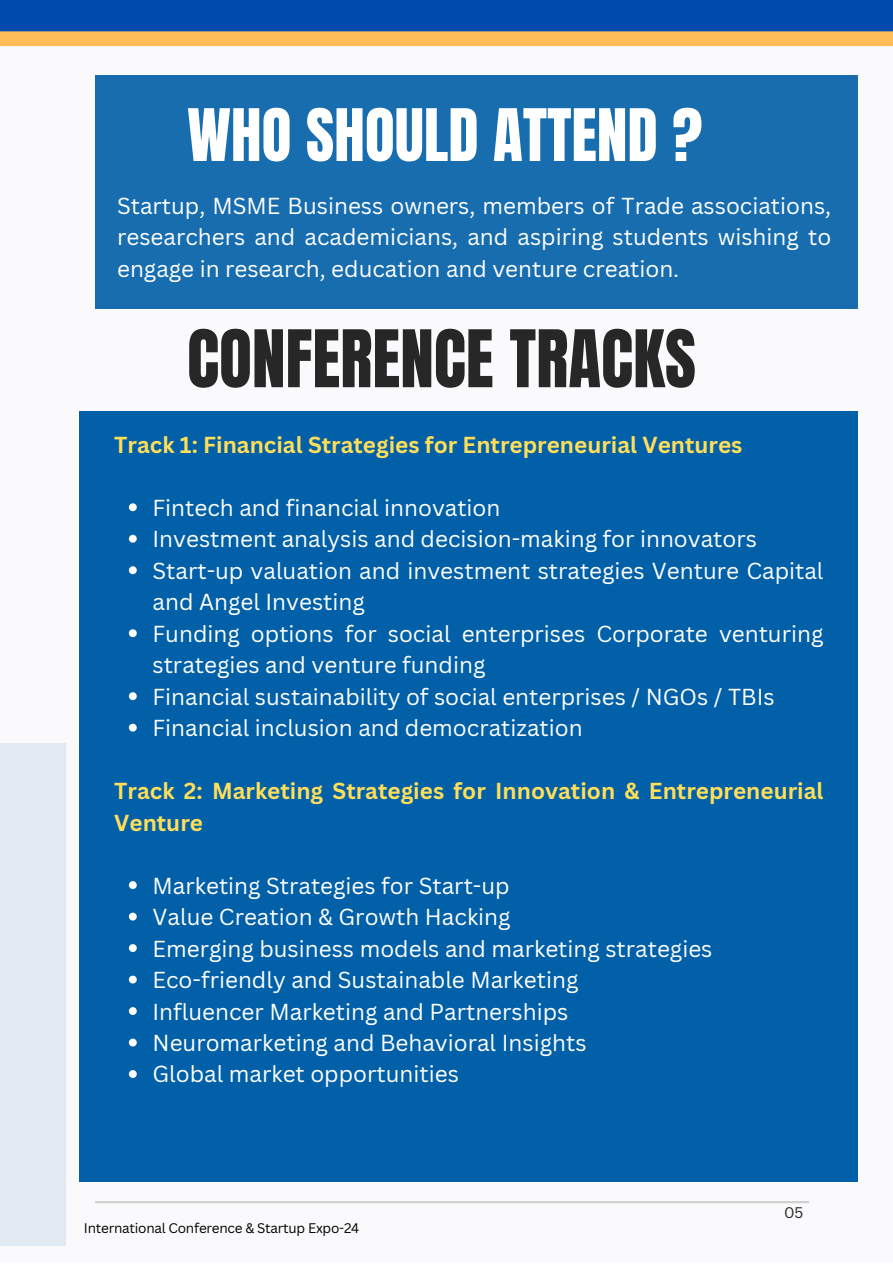
<style>
.page{position:relative;width:893px;height:1264px;background:#fff}
.page>*{position:absolute;margin:0;border:0;box-sizing:border-box;transform-origin:0 0}
.t1{font:67.5px "Anton";color:#272727}
.t2{font:61.5px "Anton";color:#fff}
.t3{font:22.5px/31.5px "Canva Sans";color:#fff}
.t4{font:700 22.5px/31.5px "Canva Sans";color:#ffde59}
.t5{font:15px "Canva Sans";color:#272727}
.t6{font:13.5px "Canva Sans";letter-spacing:-.02em;color:#000}
</style>
<div class="page">
<div style="left:0;top:0;width:892px;height:1262px;background:#faf9fb"></div>
<svg style="left:0;top:0;width:892px;height:46px;background:#516e92"></svg>
<div style="left:95px;top:76px;width:762px;height:233px;background:#186daf"></div>
<div style="left:79px;top:411px;width:778px;height:771px;background:#0260a8"></div>
<svg style="left:129px;top:503px;width:8px;height:8px"></svg>
<svg style="left:129px;top:535px;width:8px;height:7px"></svg>
<svg style="left:129px;top:566px;width:8px;height:8px"></svg>
<svg style="left:129px;top:629px;width:8px;height:8px"></svg>
<svg style="left:129px;top:692px;width:8px;height:8px"></svg>
<svg style="left:129px;top:723px;width:8px;height:8px"></svg>
<svg style="left:129px;top:881px;width:8px;height:8px"></svg>
<svg style="left:129px;top:912px;width:8px;height:8px"></svg>
<svg style="left:129px;top:944px;width:8px;height:8px"></svg>
<svg style="left:129px;top:975px;width:8px;height:8px"></svg>
<svg style="left:129px;top:1007px;width:8px;height:8px"></svg>
<svg style="left:129px;top:1038px;width:8px;height:8px"></svg>
<svg style="left:129px;top:1070px;width:8px;height:7px"></svg>
<div style="left:0;top:743px;width:66px;height:502px;background:#e1eaf2"></div>
<hr style="left:95px;top:1200px;width:714px;height:3px;background:#d1d1d1">
<p class="t2" style="left:187px;top:91px;width:516px">WHO SHOULD ATTEND ?</p>
<p class="t3" style="left:117px;top:189px;width:715px;text-align:justify">Startup, MSME Business owners, members of Trade associations, researchers and academicians, and aspiring students wishing to engage in research, education and venture creation.</p>
<p class="t1" style="left:187px;top:310px;width:510px">CONFERENCE TRACKS</p>
<p class="t4" style="left:114px;top:428px;width:629px">Track 1: Financial Strategies for Entrepreneurial Ventures</p>
<p class="t3" style="left:152px;top:491px;width:349px">Fintech and financial innovation</p>
<p class="t3" style="left:152px;top:522px;width:606px">Investment analysis and decision-making for innovators</p>
<p class="t3" style="left:152px;top:554px;width:672px">Start-up valuation and investment strategies Venture Capital and Angel Investing</p>
<p class="t3" style="left:152px;top:617px;width:672px">Funding options for social enterprises Corporate venturing strategies and venture funding</p>
<p class="t3" style="left:152px;top:680px;width:623px">Financial sustainability of social enterprises / NGOs / TBIs</p>
<p class="t3" style="left:152px;top:711px;width:431px">Financial inclusion and democratization</p>
<p class="t4" style="left:114px;top:774px;width:710px">Track 2: Marketing Strategies for Innovation &amp; Entrepreneurial<br>Venture</p>
<p class="t3" style="left:152px;top:869px;width:358px">Marketing Strategies for Start-up</p>
<p class="t3" style="left:152px;top:900px;width:359px">Value Creation &amp; Growth Hacking</p>
<p class="t3" style="left:152px;top:932px;width:561px">Emerging business models and marketing strategies</p>
<p class="t3" style="left:152px;top:963px;width:427px">Eco-friendly and Sustainable Marketing</p>
<p class="t3" style="left:152px;top:995px;width:417px">Influencer Marketing and Partnerships</p>
<p class="t3" style="left:152px;top:1026px;width:435px">Neuromarketing and Behavioral Insights</p>
<p class="t3" style="left:152px;top:1057px;width:308px">Global market opportunities</p>
<p class="t6" style="left:84px;top:1218px;width:277px">International Conference &amp; Startup Expo-24</p>
<p class="t5" style="left:784px;top:1201px;width:21px">05</p>
</div>
